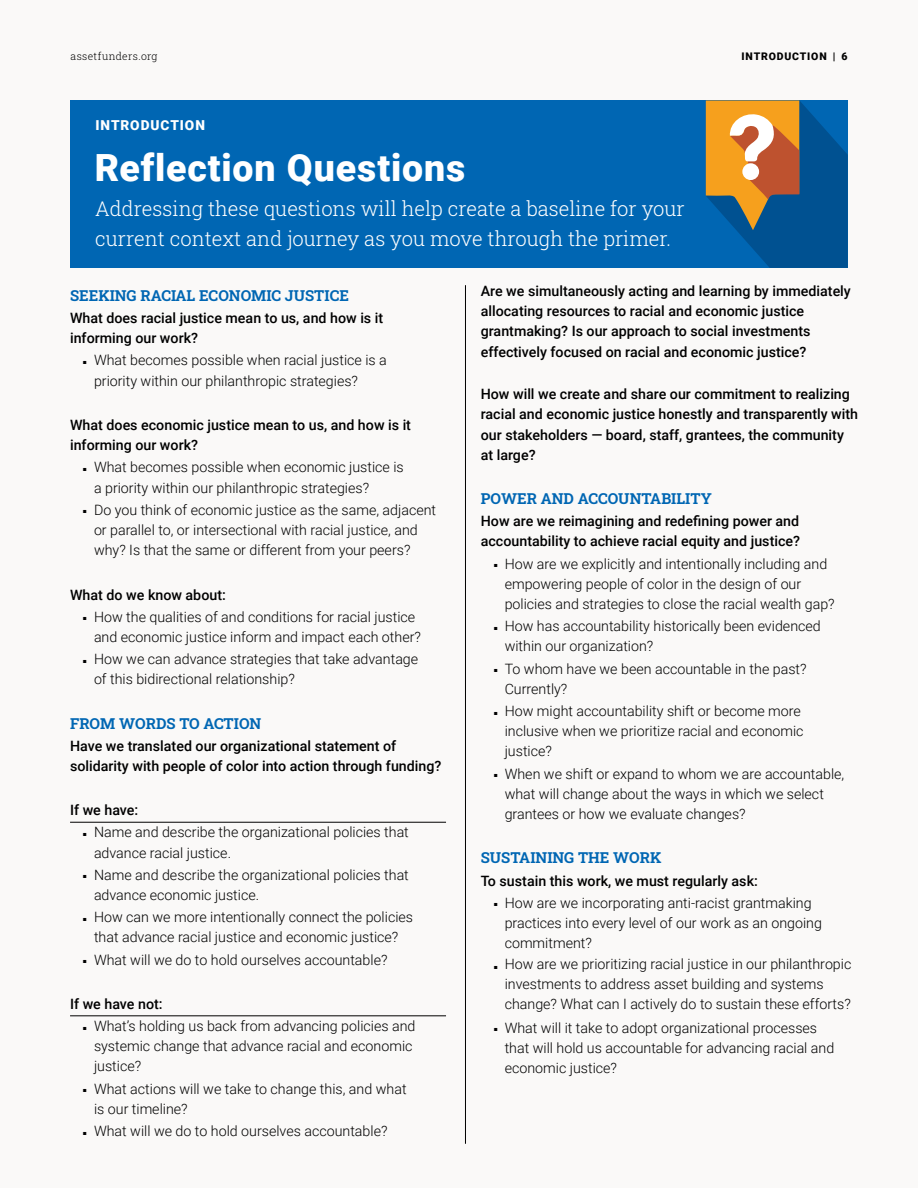
<style>
.page{position:relative;width:918px;height:1188px;background:#faf9f8}
.page>*{position:absolute;margin:0;border:0;box-sizing:border-box;transform-origin:0 0}
.t1{font:900 37.5px "Roboto";letter-spacing:.025em;color:#fff}
.t2{font:300 20.25px/29.4px "Roboto Slab";color:#fff}
.t3{font:700 15px "Roboto Slab";color:#0066b3}
.t4{font:300 14.25px/20.2px "Roboto";color:#000}
.t5{font:500 14.25px/20.2px "Roboto";color:#000}
.t6{font:900 13.65px "Roboto";letter-spacing:.07em;color:#fff}
.t7{font:300 10.5px "Roboto Slab";letter-spacing:.03em;color:#000}
.t8{font:900 10.5px "Roboto";letter-spacing:.075em;color:#000}
</style>
<div class="page">
<div style="left:70px;top:100px;width:778px;height:168px;background:#0066b3"></div>
<hr style="left:70px;top:822px;width:376px;height:1px;background:#000">
<hr style="left:70px;top:1015px;width:376px;height:1px;background:#000">
<svg style="left:706px;top:100px;width:142px;height:168px"></svg>
<div style="left:742px;top:163px;width:17px;height:17px;background:#fff;border-radius:50%"></div>
<hr style="left:465px;top:285px;width:1px;height:859px;background:#000">
<p class="t7" style="left:70px;top:49px;width:89px">assetfunders.org</p>
<p class="t8" style="left:742px;top:49px;width:108px">INTRODUCTION | 6</p>
<p class="t6" style="left:95px;top:115px;width:111px">INTRODUCTION</p>
<h1 class="t1" style="left:95px;top:142px;width:372px">Reflection Questions</h1>
<h2 class="t2" style="left:95px;top:194px;width:591px">Addressing these questions will help create a baseline for your current context and journey as you move through the primer.</h2>
<p class="t3" style="left:70px;top:285px;width:280px">SEEKING RACIAL ECONOMIC JUSTICE</p>
<p class="t5" style="left:70px;top:307px;width:315px">What does racial justice mean to us, and how is it informing our work?</p>
<p class="t4" style="left:94px;top:350px;width:294px;text-indent:-11px">■ What becomes possible when racial justice is a priority within our philanthropic strategies?</p>
<p class="t5" style="left:70px;top:414px;width:342px">What does economic justice mean to us, and how is it informing our work?</p>
<p class="t4" style="left:94px;top:457px;width:311px;text-indent:-11px">■ What becomes possible when economic justice is a priority within our philanthropic strategies?</p>
<p class="t4" style="left:94px;top:499px;width:344px;text-indent:-11px">■ Do you think of economic justice as the same, adjacent or parallel to, or intersectional with racial justice, and why? Is that the same or different from your peers?</p>
<p class="t5" style="left:70px;top:584px;width:157px">What do we know about:</p>
<p class="t4" style="left:94px;top:606px;width:328px;text-indent:-11px">■ How the qualities of and conditions for racial justice and economic justice inform and impact each other?</p>
<p class="t4" style="left:94px;top:648px;width:326px;text-indent:-11px">■ How we can advance strategies that take advantage of this bidirectional relationship?</p>
<p class="t3" style="left:70px;top:713px;width:193px">FROM WORDS TO ACTION</p>
<p class="t5" style="left:70px;top:735px;width:373px">Have we translated our organizational statement of solidarity with people of color into action through funding?</p>
<p class="t5" style="left:70px;top:800px;width:70px">If we have:</p>
<p class="t4" style="left:94px;top:822px;width:316px;text-indent:-11px">■ Name and describe the organizational policies that advance racial justice.</p>
<p class="t4" style="left:94px;top:864px;width:316px;text-indent:-11px">■ Name and describe the organizational policies that advance economic justice.</p>
<p class="t4" style="left:83px;top:906px;width:331px;text-align:center">■ How can we more intentionally connect the policies that advance racial justice and economic justice?</p>
<p class="t4" style="left:83px;top:949px;width:306px">■ What will we do to hold ourselves accountable?</p>
<p class="t5" style="left:70px;top:993px;width:94px">If we have not:</p>
<p class="t4" style="left:94px;top:1015px;width:323px;text-indent:-11px">■ What’s holding us back from advancing policies and systemic change that advance racial and economic justice?</p>
<p class="t4" style="left:94px;top:1078px;width:314px;text-indent:-11px">■ What actions will we take to change this, and what is our timeline?</p>
<p class="t4" style="left:83px;top:1120px;width:306px">■ What will we do to hold ourselves accountable?</p>
<p class="t5" style="left:481px;top:280px;width:372px">Are we simultaneously acting and learning by immediately allocating resources to racial and economic justice grantmaking? Is our approach to social investments effectively focused on racial and economic justice?</p>
<p class="t5" style="left:481px;top:383px;width:379px">How will we create and share our commitment to realizing racial and economic justice honestly and transparently with our stakeholders — board, staff, grantees, the community at large?</p>
<p class="t3" style="left:481px;top:488px;width:233px">POWER AND ACCOUNTABILITY</p>
<p class="t5" style="left:481px;top:510px;width:321px">How are we reimagining and redefining power and accountability to achieve racial equity and justice?</p>
<p class="t4" style="left:505px;top:553px;width:332px;text-indent:-11px">■ How are we explicitly and intentionally including and empowering people of color in the design of our policies and strategies to close the racial wealth gap?</p>
<p class="t4" style="left:505px;top:615px;width:318px;text-indent:-11px">■ How has accountability historically been evidenced within our organization?</p>
<p class="t4" style="left:505px;top:658px;width:303px;text-indent:-11px">■ To whom have we been accountable in the past?<br>Currently?</p>
<p class="t4" style="left:505px;top:700px;width:300px;text-indent:-11px">■ How might accountability shift or become more inclusive when we prioritize racial and economic justice?</p>
<p class="t4" style="left:505px;top:763px;width:341px;text-indent:-11px">■ When we shift or expand to whom we are accountable, what will change about the ways in which we select grantees or how we evaluate changes?</p>
<p class="t3" style="left:481px;top:848px;width:182px">SUSTAINING THE WORK</p>
<p class="t5" style="left:481px;top:870px;width:279px">To sustain this work, we must regularly ask:</p>
<p class="t4" style="left:505px;top:892px;width:319px;text-indent:-11px">■ How are we incorporating anti-racist grantmaking practices into every level of our work as an ongoing commitment?</p>
<p class="t4" style="left:505px;top:953px;width:348px;text-indent:-11px">■ How are we prioritizing racial justice in our philanthropic investments to address asset building and systems change? What can I actively do to sustain these efforts?</p>
<p class="t4" style="left:505px;top:1017px;width:331px;text-indent:-11px">■ What will it take to adopt organizational processes that will hold us accountable for advancing racial and economic justice?</p>
</div>
